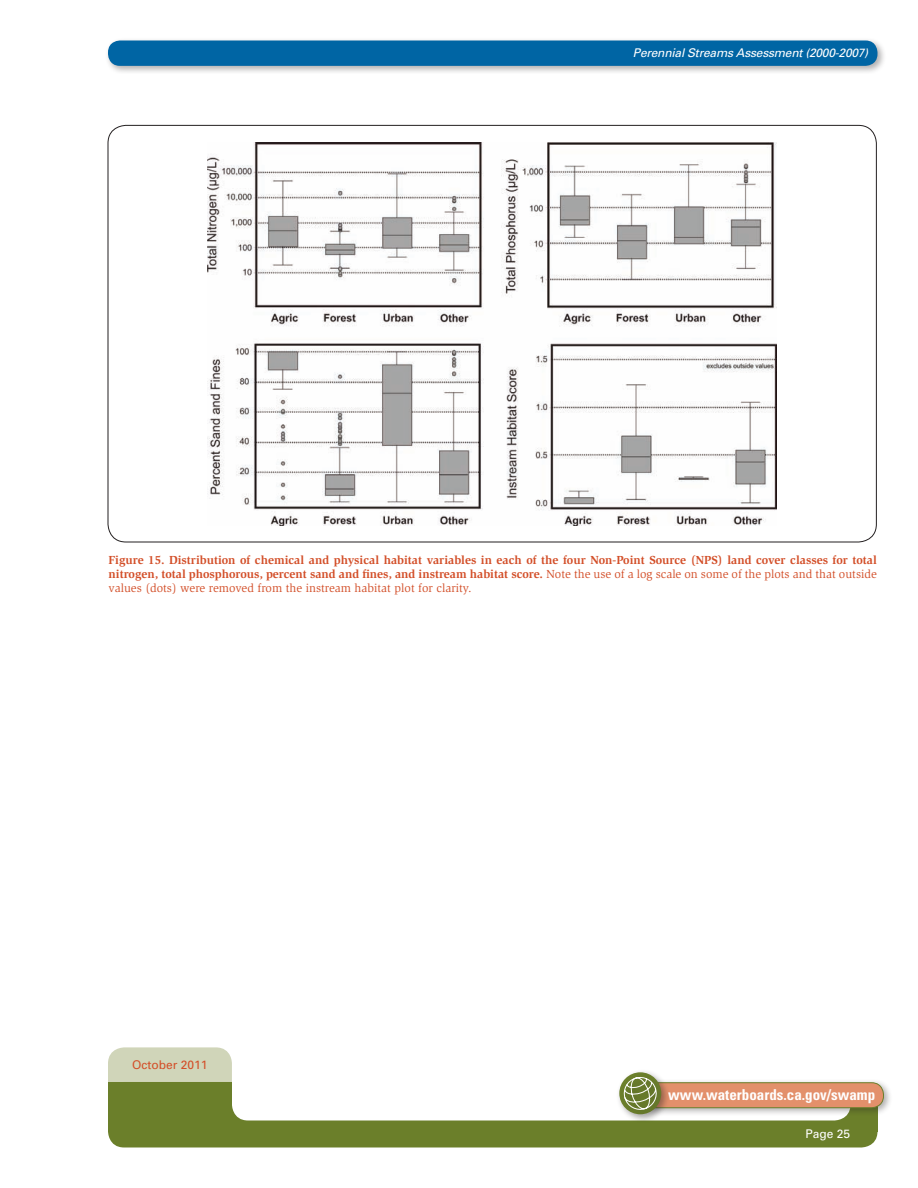
<style>
.page{position:relative;width:918px;height:1188px;background:#fff}
.page>*{position:absolute;margin:0;border:0;box-sizing:border-box;transform-origin:0 0}
.t1{font:700 condensed 15px "Univers";color:#fff}
.t2{font:700 12px/14.2px "Slimbach";color:#d34f29;text-align:justify}
.t3{font:italic 12px "Univers";letter-spacing:-.02em;color:#fff}
.t4{font:12px "Univers";color:#d34f29}
.t5{font:12px "Univers";color:#fff}
.s1{font-weight:400}
</style>
<div class="page">
<div style="left:108px;top:1047px;width:124px;height:54px;background:#d0d5b9;border-radius:16px"></div>
<div style="left:105px;top:37px;width:781px;height:37px;background:#231f20;opacity:.35"></div>
<div style="left:108px;top:41px;width:770px;height:25px;background:#0065a4;border-radius:12px"></div>
<div style="left:108px;top:1082px;width:770px;height:65px;background:#6b7f2a;border-radius:16px"></div>
<div style="left:232px;top:1042px;width:618px;height:78px;background:#fff;border-radius:16px"></div>
<div style="left:108px;top:1082px;width:124px;height:41px;background:#6b7f2a"></div>
<div style="left:637px;top:1079px;width:255px;height:38px;background:#231f20;opacity:.35"></div>
<div style="left:641px;top:1083px;width:243px;height:25px;background:#e3906b;border-radius:12px"></div>
<div style="left:640px;top:1082px;width:244px;height:26px;border:1px solid #6b7f2a;border-radius:12px"></div>
<div style="left:616px;top:1069px;width:54px;height:54px;background:#231f20;opacity:.35"></div>
<div style="left:619px;top:1073px;width:49px;height:48px;background:#231f20;opacity:.35"></div>
<svg style="left:624px;top:1076px;width:33px;height:34px"></svg>
<img style="left:208px;top:142px;width:569px;height:383px">
<p class="t3" style="left:633px;top:46px;width:237px">Perennial Streams Assessment (2000-2007)</p>
<h5 class="t2" style="left:109px;top:553px;width:770px">Figure 15. Distribution of chemical and physical habitat variables in each of the four Non-Point Source (NPS) land cover classes for total nitrogen, total phosphorous, percent sand and fines, and instream habitat score. <span class="s1">Note the use of a log scale on some of the plots and that outside values (dots) were removed from the instream habitat plot for clarity.</span></h5>
<p class="t4" style="left:132px;top:1057px;width:77px">October 2011</p>
<p class="t1" style="left:668px;top:1085px;width:208px">www.waterboards.ca.gov/swamp</p>
<p class="t5" style="left:805px;top:1127px;width:46px">Page 25</p>
</div>
